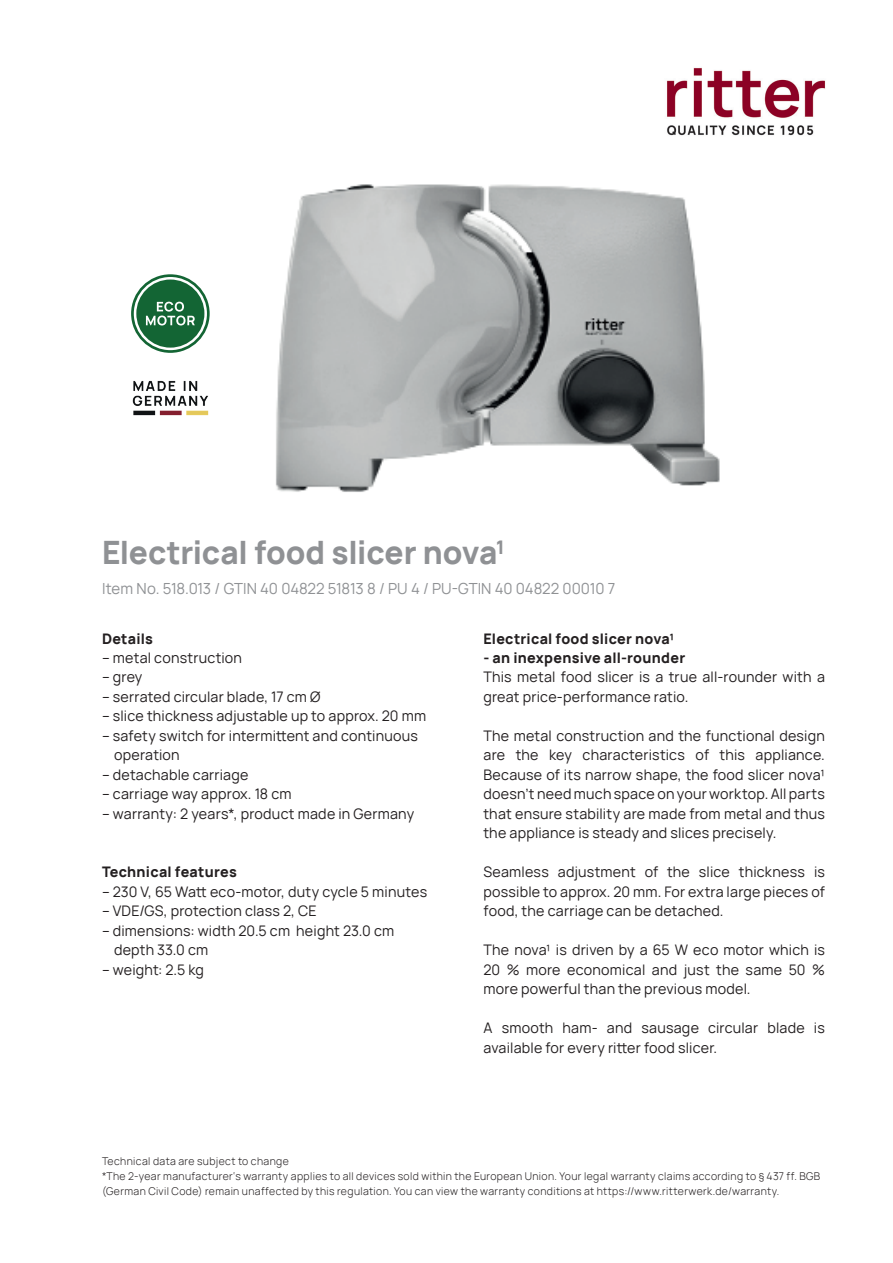
<style>
.page{position:relative;width:893px;height:1263px;background:#fff}
.page>*{position:absolute;margin:0;border:0;box-sizing:border-box;transform-origin:0 0}
.t1{font:800 31.5px "Manrope";letter-spacing:-.01em;color:#8f9194}
.t2{font:15px "Manrope";letter-spacing:-.01em;color:#8f9194}
.t3{font:14.25px/19.5px "Manrope";letter-spacing:.015em;color:#231f20}
.t4{font:800 14.25px "Manrope";letter-spacing:.015em;color:#231f20}
.t5{font:300 10.5px/15px "Manrope";letter-spacing:.035em;color:#231f20}
</style>
<div class="page">
<img style="left:667px;top:67px;width:158px;height:69px">
<img style="left:276px;top:184px;width:444px;height:308px">
<svg style="left:131px;top:274px;width:79px;height:79px"></svg>
<img style="left:132px;top:380px;width:77px;height:36px">
<h1 class="t1" style="left:102px;top:526px;width:404px">Electrical food slicer nova<sup>1</sup></h1>
<p class="t2" style="left:102px;top:577px;width:515px">Item No. 518.013 / GTIN 40 04822 51813 8 / PU 4 / PU-GTIN 40 04822 00010 7</p>
<p class="t4" style="left:483px;top:626px;width:193px">Electrical food slicer nova¹</p>
<p class="t4" style="left:483px;top:645px;width:203px">- an inexpensive all-rounder</p>
<p class="t3" style="left:483px;top:667px;width:343px">This metal food slicer is a true all-rounder with a great price-performance ratio.</p>
<p class="t3" style="left:483px;top:725px;width:343px;text-align:justify">The metal construction and the functional design are the key characteristics of this appliance.<br>Because of its narrow shape, the food slicer nova¹ doesn’t need much space on your worktop. All parts that ensure stability are made from metal and thus the appliance is steady and slices precisely.</p>
<p class="t3" style="left:483px;top:862px;width:343px;text-align:justify">Seamless adjustment of the slice thickness is possible to approx. 20 mm. For extra large pieces of food, the carriage can be detached.</p>
<p class="t3" style="left:483px;top:940px;width:343px;text-align:justify">The nova¹ is driven by a 65 W eco motor which is 20 % more economical and just the same 50 % more powerful than the previous model.</p>
<p class="t3" style="left:483px;top:1018px;width:343px">A smooth ham- and sausage circular blade is available for every ritter food slicer.</p>
<p class="t4" style="left:102px;top:626px;width:52px">Details</p>
<p class="t3" style="left:102px;top:647px;width:142px">– metal construction</p>
<p class="t3" style="left:102px;top:667px;width:42px">– grey</p>
<p class="t3" style="left:102px;top:686px;width:220px">– serrated circular blade, 17 cm Ø</p>
<p class="t3" style="left:102px;top:706px;width:326px">– slice thickness adjustable up to approx. 20 mm</p>
<p class="t3" style="left:114px;top:725px;width:305px;text-indent:-12px">– safety switch for intermittent and continuous operation</p>
<p class="t3" style="left:102px;top:764px;width:148px">– detachable carriage</p>
<p class="t3" style="left:102px;top:784px;width:191px">– carriage way approx. 18 cm</p>
<p class="t3" style="left:102px;top:803px;width:314px">– warranty: 2 years*, product made in Germany</p>
<p class="t4" style="left:102px;top:860px;width:136px">Technical features</p>
<p class="t3" style="left:102px;top:881px;width:327px">– 230 V, 65 Watt eco-motor, duty cycle 5 minutes</p>
<p class="t3" style="left:102px;top:901px;width:216px">– VDE/GS, protection class 2, CE</p>
<p class="t3" style="left:114px;top:920px;width:282px;text-indent:-12px">– dimensions: width 20.5 cm height 23.0 cm depth 33.0 cm</p>
<p class="t3" style="left:102px;top:959px;width:103px">– weight: 2.5 kg</p>
<p class="t5" style="left:102px;top:1153px;width:719px">Technical data are subject to change<br>*The 2-year manufacturer‘s warranty applies to all devices sold within the European Union. Your legal warranty claims according to § 437 ff. BGB (German Civil Code) remain unaffected by this regulation. You can view the warranty conditions at https://www.ritterwerk.de/warranty.</p>
</div>
